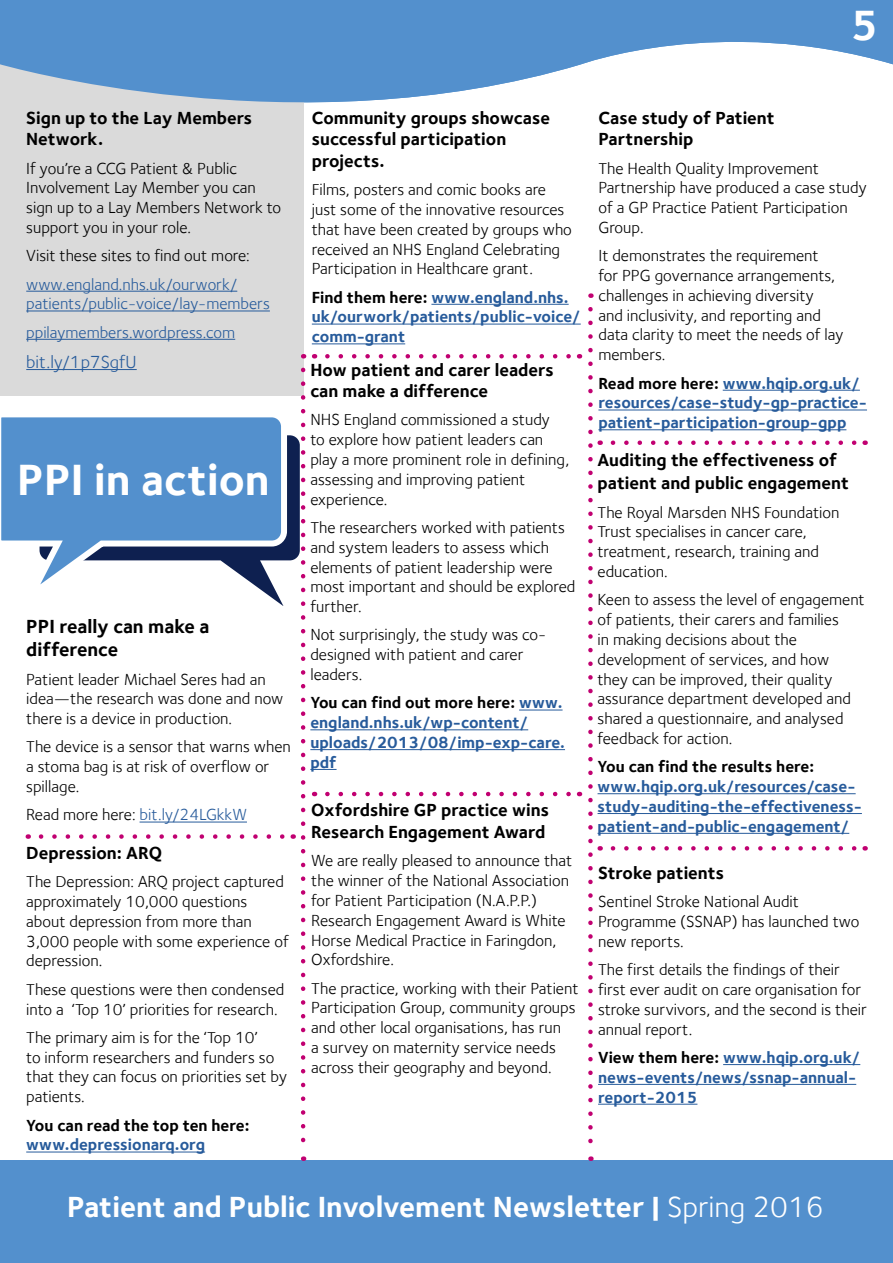
<style>
.page{position:relative;width:893px;height:1263px;background:#fff}
.page>*{position:absolute;margin:0;border:0;box-sizing:border-box;transform-origin:0 0}
.t1{font:700 45px "Foundry Sterling";color:#fff}
.t2{font:700 43.5px "Foundry Sterling";color:#fff}
.t3{font:700 30px "Foundry Sterling";color:#fff}
.t4{font:700 19.5px/23.4px "Foundry Sterling";color:#000}
.t5{font:700 18px/21.6px "Foundry Sterling";color:#000}
.t6{font:18px "Foundry Sterling";color:#275b9b}
.t7{font:16.5px/19.8px "Foundry Sterling";color:#000}
.t8{font:700 16.5px/19.8px "Foundry Sterling";color:#275b9b}
.t9{font:16.5px/19.8px "Foundry Sterling";color:#275b9b}
.t10{font:700 16.5px "Foundry Sterling";color:#000}
.s1{color:#000}
.s2{font-weight:400}
</style>
<div class="page">
<div style="left:0;top:44px;width:303px;height:351px;background:#dadada"></div>
<svg style="left:290px;top:435px;width:11px;height:183px"></svg>
<svg style="left:1px;top:417px;width:289px;height:189px"></svg>
<div style="left:0;top:1161px;width:893px;height:102px;background:#5390cd"></div>
<svg style="left:0;top:0;width:893px;height:150px;fill:#5390cd"></svg>
<hr style="left:723px;top:1064px;width:137px;height:1px;background:#275b9b">
<hr style="left:598px;top:1084px;width:258px;height:1px;background:#275b9b">
<hr style="left:598px;top:1104px;width:99px;height:1px;background:#275b9b">
<hr style="left:723px;top:390px;width:137px;height:1px;background:#275b9b">
<hr style="left:598px;top:410px;width:269px;height:1px;background:#275b9b">
<hr style="left:598px;top:429px;width:248px;height:1px;background:#275b9b">
<hr style="left:431px;top:304px;width:138px;height:1px;background:#275b9b">
<hr style="left:312px;top:324px;width:269px;height:1px;background:#275b9b">
<hr style="left:312px;top:343px;width:93px;height:1px;background:#275b9b">
<hr style="left:140px;top:822px;width:107px;height:1px;background:#275b9b">
<hr style="left:598px;top:793px;width:258px;height:1px;background:#275b9b">
<hr style="left:598px;top:813px;width:264px;height:1px;background:#275b9b">
<hr style="left:598px;top:833px;width:251px;height:1px;background:#275b9b">
<hr style="left:26px;top:291px;width:211px;height:1px;background:#275b9b">
<hr style="left:26px;top:311px;width:244px;height:1px;background:#275b9b">
<hr style="left:26px;top:339px;width:209px;height:1px;background:#275b9b">
<hr style="left:26px;top:369px;width:111px;height:1px;background:#275b9b">
<hr style="left:26px;top:1151px;width:179px;height:1px;background:#275b9b">
<svg style="left:613px;top:440px;width:244px;height:5px"></svg>
<svg style="left:41px;top:834px;width:244px;height:5px"></svg>
<svg style="left:613px;top:846px;width:244px;height:4px"></svg>
<svg style="left:327px;top:354px;width:244px;height:4px"></svg>
<svg style="left:588px;top:309px;width:5px;height:852px"></svg>
<svg style="left:301px;top:370px;width:271px;height:791px"></svg>
<h2 class="t2" style="left:850px;top:0;width:30px">5</h2>
<p class="t5" style="left:26px;top:106px;width:228px">Sign up to the Lay Members<br>Network.</p>
<p class="t7" style="left:26px;top:158px;width:257px">If you’re a CCG Patient &amp; Public<br>Involvement Lay Member you can sign up to a Lay Members Network to support you in your role.</p>
<p class="t7" style="left:26px;top:246px;width:225px">Visit these sites to find out more:</p>
<p class="t9" style="left:26px;top:274px;width:245px">www.england.nhs.uk/ourwork/ patients/public-voice/lay-members</p>
<p class="t9" style="left:26px;top:322px;width:210px">ppilaymembers.wordpress.com</p>
<p class="t6" style="left:26px;top:351px;width:112px">bit.ly/1p7SgfU</p>
<p class="t5" style="left:312px;top:106px;width:240px">Community groups showcase successful participation projects.</p>
<p class="t7" style="left:312px;top:180px;width:262px">Films, posters and comic books are just some of the innovative resources that have been created by groups who received an NHS England Celebrating Participation in Healthcare grant.</p>
<p class="t8" style="left:312px;top:287px;width:270px"><span class="s1">Find them here:</span> www.england.nhs. uk/ourwork/patients/public-voice/ comm-grant</p>
<p class="t5" style="left:310px;top:358px;width:245px">How patient and carer leaders can make a difference</p>
<p class="t7" style="left:310px;top:410px;width:260px">NHS England commissioned a study<br>to explore how patient leaders can play a more prominent role in defining, assessing and improving patient experience.</p>
<p class="t7" style="left:310px;top:517px;width:267px">The researchers worked with patients and system leaders to assess which elements of patient leadership were most important and should be explored further.</p>
<p class="t7" style="left:310px;top:625px;width:237px">Not surprisingly, the study was co&shy;designed with patient and carer leaders.</p>
<p class="t8" style="left:310px;top:693px;width:256px"><span class="s1">You can find out more here:</span> www. england.nhs.uk/wp-content/ uploads/2013/08/imp-exp-care. pdf</p>
<h1 class="t1" style="left:17px;top:453px;width:254px">PPI in action</h1>
<p class="t4" style="left:26px;top:614px;width:185px">PPI really can make a difference</p>
<p class="t7" style="left:26px;top:669px;width:259px">Patient leader Michael Seres had an idea—the research was done and now there is a device in production.</p>
<p class="t7" style="left:26px;top:737px;width:266px">The device is a sensor that warns when a stoma bag is at risk of overflow or spillage.</p>
<p class="t9" style="left:26px;top:805px;width:222px"><span class="s1">Read more here:</span> bit.ly/24LGkkW</p>
<p class="t5" style="left:311px;top:799px;width:239px">Oxfordshire GP practice wins<br>Research Engagement Award</p>
<p class="t7" style="left:311px;top:851px;width:262px">We are really pleased to announce that the winner of the National Association for Patient Participation (N.A.P.P.)<br>Research Engagement Award is White Horse Medical Practice in Faringdon, Oxfordshire.</p>
<p class="t7" style="left:311px;top:978px;width:269px">The practice, working with their Patient Participation Group, community groups and other local organisations, has run<br>a survey on maternity service needs across their geography and beyond.</p>
<p class="t5" style="left:26px;top:842px;width:137px">Depression: ARQ</p>
<p class="t7" style="left:26px;top:872px;width:264px">The Depression: ARQ project captured approximately 10,000 questions about depression from more than<br>3,000 people with some experience of depression.</p>
<p class="t7" style="left:26px;top:979px;width:260px">These questions were then condensed into a ‘Top 10’ priorities for research.</p>
<p class="t7" style="left:26px;top:1027px;width:262px">The primary aim is for the ‘Top 10’<br>to inform researchers and funders so that they can focus on priorities set by patients.</p>
<p class="t10" style="left:26px;top:1115px;width:225px">You can read the top ten here:</p>
<p class="t8" style="left:26px;top:1135px;width:180px">www.depressionarq.org</p>
<p class="t5" style="left:598px;top:106px;width:178px">Case study of Patient<br>Partnership</p>
<p class="t7" style="left:598px;top:158px;width:270px">The Health Quality Improvement<br>Partnership have produced a case study of a GP Practice Patient Participation<br>Group.</p>
<p class="t7" style="left:598px;top:246px;width:247px">It demonstrates the requirement<br>for PPG governance arrangements, challenges in achieving diversity<br>and inclusivity, and reporting and data clarity to meet the needs of lay members.</p>
<p class="t8" style="left:598px;top:373px;width:270px"><span class="s1">Read more here:</span> www.hqip.org.uk/ resources/case-study-gp-practice&shy;patient-participation-group-gpp</p>
<p class="t5" style="left:598px;top:448px;width:253px;line-height:23.4px">Auditing the effectiveness of patient and public engagement</p>
<p class="t7" style="left:598px;top:502px;width:243px">The Royal Marsden NHS Foundation<br>Trust specialises in cancer care, treatment, research, training and education.</p>
<p class="t7" style="left:598px;top:590px;width:269px">Keen to assess the level of engagement of patients, their carers and families<br>in making decisions about the development of services, and how<br>they can be improved, their quality assurance department developed and shared a questionnaire, and analysed feedback for action.</p>
<p class="t10" style="left:598px;top:757px;width:218px">You can find the results here:</p>
<p class="t8" style="left:598px;top:776px;width:266px">www.hqip.org.uk/resources/case&shy;study-auditing-the-effectiveness&shy;patient-and-public-engagement/</p>
<p class="t5" style="left:598px;top:862px;width:127px">Stroke patients</p>
<p class="t7" style="left:598px;top:892px;width:263px">Sentinel Stroke National Audit<br>Programme (SSNAP) has launched two new reports.</p>
<p class="t7" style="left:598px;top:960px;width:270px">The first details the findings of their first ever audit on care organisation for stroke survivors, and the second is their annual report.</p>
<p class="t8" style="left:598px;top:1047px;width:264px"><span class="s1">View them here:</span> www.hqip.org.uk/ news-events/news/ssnap-annual&shy;report-2015</p>
<h3 class="t3" style="left:67px;top:1189px;width:758px">Patient and Public Involvement Newsletter | <span class="s2">Spring 2016</span></h3>
</div>
